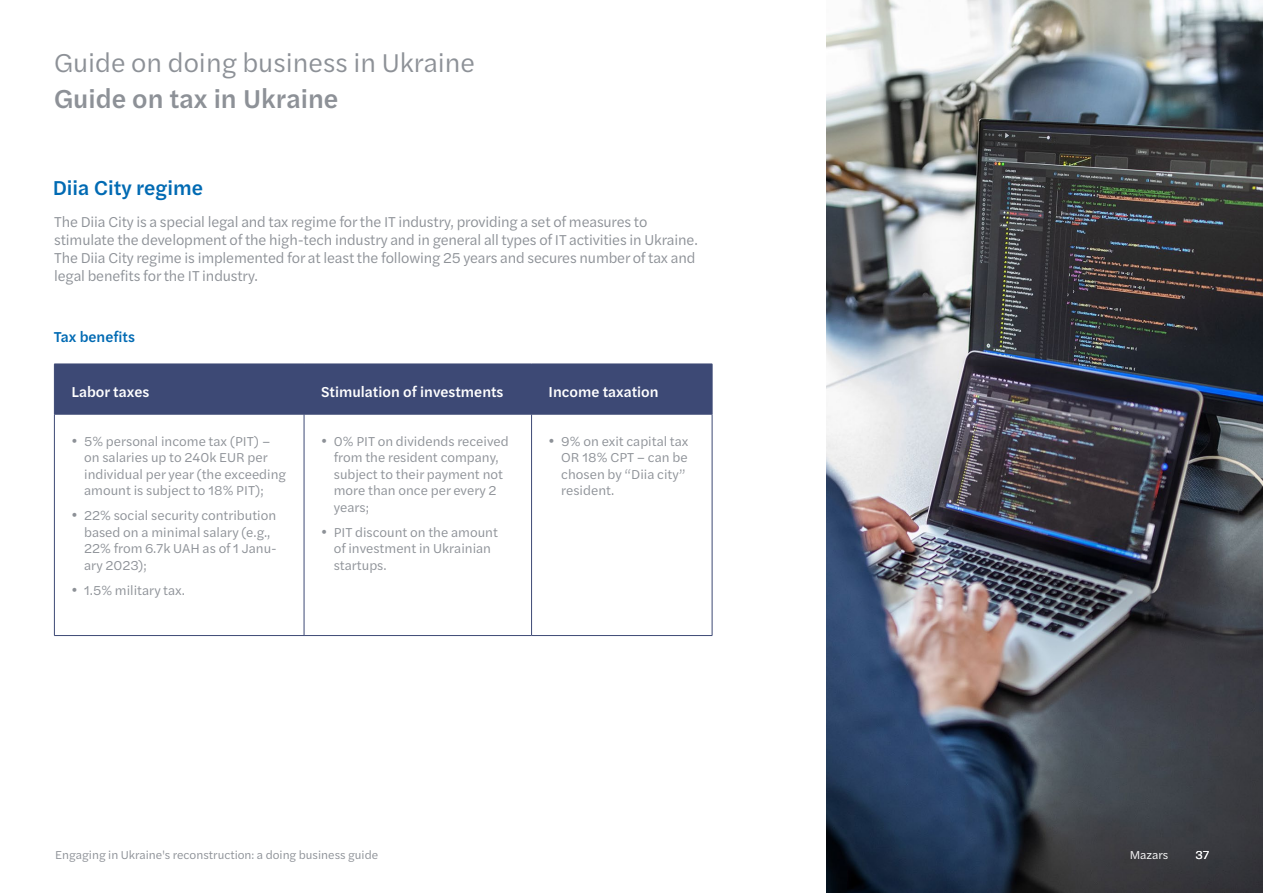
<style>
.page{position:relative;width:1263px;height:893px;background:#fff}
.page>*{position:absolute;margin:0;border:0;box-sizing:border-box;transform-origin:0 0}
.t1{font:27px "Halyard Text";color:#8d9197}
.t2{font:500 27px "Halyard Text";color:#8d9197}
.t3{font:500 21px "Halyard Text";color:#006ab3}
.t4{font:15px/18px "Halyard Text";letter-spacing:-.01em;color:#8d9197}
.t5{font:500 15px "Halyard Text";color:#fff}
.t6{font:500 15px "Halyard Text";color:#006ab3}
.t7{font:13.5px/16.5px "Halyard Text";color:#8d9197}
.t8{font:12px "Halyard Text";color:#8d9197}
.t9{font:12px "Halyard Text";color:#fff}
</style>
<div class="page">
<img style="left:827px;top:0;width:436px;height:893px">
<div style="left:55px;top:365px;width:657px;height:49px;background:#3d4975"></div>
<hr style="left:54px;top:364px;width:250px;height:1px;background:#3d4975">
<hr style="left:54px;top:364px;width:1px;height:50px;background:#3d4975">
<hr style="left:304px;top:364px;width:227px;height:1px;background:#3d4975">
<hr style="left:304px;top:364px;width:1px;height:50px;background:#3d4975">
<hr style="left:531px;top:364px;width:181px;height:1px;background:#3d4975">
<hr style="left:531px;top:364px;width:1px;height:50px;background:#3d4975">
<hr style="left:712px;top:364px;width:1px;height:50px;background:#3d4975">
<hr style="left:54px;top:414px;width:250px;height:1px;background:#3d4975">
<hr style="left:54px;top:414px;width:1px;height:221px;background:#3d4975">
<hr style="left:304px;top:414px;width:227px;height:1px;background:#3d4975">
<hr style="left:304px;top:414px;width:1px;height:221px;background:#3d4975">
<hr style="left:531px;top:414px;width:181px;height:1px;background:#3d4975">
<hr style="left:531px;top:414px;width:1px;height:221px;background:#3d4975">
<hr style="left:712px;top:414px;width:1px;height:221px;background:#3d4975">
<hr style="left:54px;top:635px;width:250px;height:1px;background:#3d4975">
<hr style="left:304px;top:635px;width:227px;height:1px;background:#3d4975">
<hr style="left:531px;top:635px;width:181px;height:1px;background:#3d4975">
<h1 class="t1" style="left:54px;top:43px;width:423px">Guide on doing business in Ukraine</h1>
<h1 class="t2" style="left:54px;top:79px;width:286px">Guide on tax in Ukraine</h1>
<h2 class="t3" style="left:53px;top:173px;width:152px">Diia City regime</h2>
<p class="t4" style="left:54px;top:213px;width:645px">The Diia City is a special legal and tax regime for the IT industry, providing a set of measures to stimulate the development of the high-tech industry and in general all types of IT activities in Ukraine.<br>The Diia City regime is implemented for at least the following 25 years and secures number of tax and legal benefits for the IT industry.</p>
<p class="t6" style="left:54px;top:326px;width:83px">Tax benefits</p>
<p class="t5" style="left:71px;top:381px;width:79px">Labor taxes</p>
<p class="t5" style="left:321px;top:381px;width:184px">Stimulation of investments</p>
<p class="t5" style="left:548px;top:381px;width:112px">Income taxation</p>
<p class="t7" style="left:84px;top:432px;width:203px;text-indent:-13px">• 5% personal income tax (PIT) – on salaries up to 240k EUR per individual per year (the exceeding amount is subject to 18% PIT);</p>
<p class="t7" style="left:84px;top:507px;width:194px;text-indent:-13px">• 22% social security contribution based on a minimal salary (e.g.,<br>22% from 6.7k UAH as of 1 Janu&shy;ary 2023);</p>
<p class="t7" style="left:71px;top:581px;width:115px">• 1.5% military tax.</p>
<p class="t7" style="left:561px;top:432px;width:129px;text-indent:-13px">• 9% on exit capital tax<br>OR 18% CPT – can be chosen by “Diia city” resident.</p>
<p class="t7" style="left:334px;top:432px;width:176px;text-indent:-13px">• 0% PIT on dividends received from the resident company, subject to their payment not more than once per every 2 years;</p>
<p class="t7" style="left:334px;top:523px;width:166px;text-indent:-13px">• PIT discount on the amount of investment in Ukrainian startups.</p>
<p class="t8" style="left:55px;top:846px;width:324px">Engaging in Ukraine's reconstruction: a doing business guide</p>
<p class="t9" style="left:1130px;top:846px;width:40px">Mazars</p>
<p class="t9" style="left:1195px;top:846px;width:15px">37</p>
</div>
